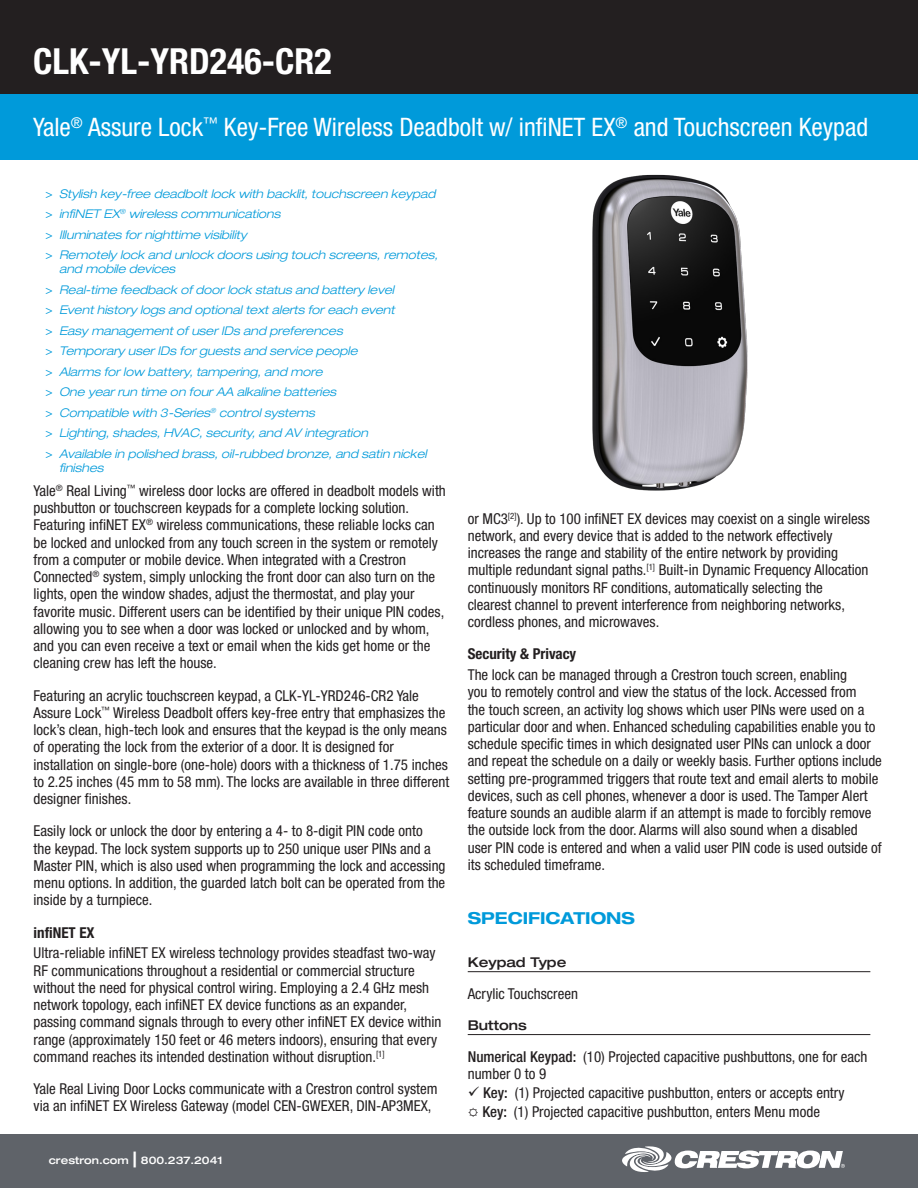
<style>
.page{position:relative;width:918px;height:1188px;background:#fff}
.page>*{position:absolute;margin:0;border:0;box-sizing:border-box;transform-origin:0 0}
.t1{font:700 condensed 36px "Helvetica Neue LT Std";color:#fff}
.t2{font:condensed 25.5px "Helvetica Neue LT Std";color:#fff}
.SPECIFICATIONS_title{font:700 expanded 16.5px "Helvetica Neue LT Std";color:#009ada}
.spec_description{font:condensed 15px/17.2px "Helvetica Neue LT Std";color:#231f20}
.bold_copy_headings{font:700 condensed 15px "Helvetica Neue LT Std";color:#231f20}
.spec_header{font:500 expanded 13.5px "Helvetica Neue LT Std";color:#231f20}
.t3{font:italic 300 expanded 12px/13.8px "Helvetica Neue LT Std";color:#009ada}
.t4{font:500 expanded 10.5px "Helvetica Neue LT Std";color:#fff}
.s1{font-weight:400;font-style:normal;font-stretch:condensed}
.s2{font-size:21px}
.s3{font-weight:500}
</style>
<div class="page">
<div style="left:0;top:0;width:918px;height:94px;background:#231f20"></div>
<div style="left:0;top:95px;width:918px;height:65px;background:#009ada"></div>
<div style="left:0;top:1134px;width:918px;height:54px;background:#5f6369"></div>
<svg style="left:622px;top:1146px;width:223px;height:26px"></svg>
<hr style="left:468px;top:971px;width:402px;height:1px;background:#231f20">
<hr style="left:468px;top:1034px;width:402px;height:1px;background:#231f20">
<img style="left:592px;top:174px;width:156px;height:317px">
<h1 class="t1" style="left:33px;top:40px;width:300px">CLK-YL-YRD246-CR2</h1>
<h2 class="t2" style="left:33px;top:113px;width:836px">Yale<sup>®</sup> Assure Lock<sup>™</sup> Key-Free Wireless Deadbolt w/ infiNET EX<sup>®</sup> and Touchscreen Keypad</h2>
<p class="t3" style="left:46px;top:187px;width:391px"><span class="s1">&gt;</span> Stylish key-free deadbolt lock with backlit, touchscreen keypad</p>
<p class="t3" style="left:46px;top:207px;width:236px"><span class="s1">&gt;</span> infiNET EX<sup>®</sup> wireless communications</p>
<p class="t3" style="left:46px;top:228px;width:203px"><span class="s1">&gt;</span> Illuminates for nighttime visibility</p>
<p class="t3" style="left:59px;top:248px;width:380px;text-indent:-14px"><span class="s1">&gt;</span> Remotely lock and unlock doors using touch screens, remotes, and mobile devices</p>
<p class="t3" style="left:46px;top:283px;width:350px"><span class="s1">&gt;</span> Real-time feedback of door lock status and battery level</p>
<p class="t3" style="left:46px;top:303px;width:351px"><span class="s1">&gt;</span> Event history logs and optional text alerts for each event</p>
<p class="t3" style="left:46px;top:324px;width:299px"><span class="s1">&gt;</span> Easy management of user IDs and preferences</p>
<p class="t3" style="left:46px;top:344px;width:314px"><span class="s1">&gt;</span> Temporary user IDs for guests and service people</p>
<p class="t3" style="left:46px;top:365px;width:279px"><span class="s1">&gt;</span> Alarms for low battery, tampering, and more</p>
<p class="t3" style="left:46px;top:385px;width:292px"><span class="s1">&gt;</span> One year run time on four AA alkaline batteries</p>
<p class="t3" style="left:46px;top:406px;width:271px"><span class="s1">&gt;</span> Compatible with 3-Series<sup>®</sup> control systems</p>
<p class="t3" style="left:46px;top:426px;width:324px"><span class="s1">&gt;</span> Lighting, shades, HVAC, security, and AV integration</p>
<p class="t3" style="left:59px;top:447px;width:369px;text-indent:-14px"><span class="s1">&gt;</span> Available in polished brass, oil-rubbed bronze, and satin nickel finishes</p>
<p class="spec_description" style="left:34px;top:482px;width:414px">Yale<sup>®</sup> Real Living<sup>™</sup> wireless door locks are offered in deadbolt models with pushbutton or touchscreen keypads for a complete locking solution.<br>Featuring infiNET EX<sup>®</sup> wireless communications, these reliable locks can be locked and unlocked from any touch screen in the system or remotely from a computer or mobile device. When integrated with a Crestron Connected<sup>®</sup> system, simply unlocking the front door can also turn on the lights, open the window shades, adjust the thermostat, and play your favorite music. Different users can be identified by their unique PIN codes, allowing you to see when a door was locked or unlocked and by whom, and you can even receive a text or email when the kids get home or the cleaning crew has left the house.</p>
<p class="spec_description" style="left:34px;top:686px;width:417px">Featuring an acrylic touchscreen keypad, a CLK-YL-YRD246-CR2 Yale Assure Lock<sup>™</sup> Wireless Deadbolt offers key-free entry that emphasizes the lock’s clean, high-tech look and ensures that the keypad is the only means of operating the lock from the exterior of a door. It is designed for installation on single-bore (one-hole) doors with a thickness of 1.75 inches to 2.25 inches (45 mm to 58 mm). The locks are available in three different designer finishes.</p>
<p class="spec_description" style="left:34px;top:822px;width:413px">Easily lock or unlock the door by entering a 4- to 8-digit PIN code onto<br>the keypad. The lock system supports up to 250 unique user PINs and a Master PIN, which is also used when programming the lock and accessing menu options. In addition, the guarded latch bolt can be operated from the inside by a turnpiece.</p>
<p class="bold_copy_headings" style="left:34px;top:923px;width:63px">infiNET EX</p>
<p class="spec_description" style="left:34px;top:944px;width:409px">Ultra-reliable infiNET EX wireless technology provides steadfast two-way RF communications throughout a residential or commercial structure without the need for physical control wiring. Employing a 2.4 GHz mesh network topology, each infiNET EX device functions as an expander, passing command signals through to every other infiNET EX device within range (approximately 150 feet or 46 meters indoors), ensuring that every command reaches its intended destination without disruption.<sup>[1]</sup></p>
<p class="spec_description" style="left:34px;top:1080px;width:405px">Yale Real Living Door Locks communicate with a Crestron control system via an infiNET EX Wireless Gateway (model CEN-GWEXER, DIN-AP3MEX,</p>
<p class="t4" style="left:49px;top:1153px;width:175px">crestron.com <span class="s2">|</span> 800.237.2041</p>
<p class="spec_description" style="left:468px;top:510px;width:404px">or MC3<sup>[2]</sup>). Up to 100 infiNET EX devices may coexist on a single wireless network, and every device that is added to the network effectively increases the range and stability of the entire network by providing multiple redundant signal paths.<sup>[1]</sup> Built-in Dynamic Frequency Allocation continuously monitors RF conditions, automatically selecting the clearest channel to prevent interference from neighboring networks, cordless phones, and microwaves.</p>
<p class="bold_copy_headings" style="left:468px;top:645px;width:110px">Security &amp; Privacy</p>
<p class="spec_description" style="left:468px;top:666px;width:416px">The lock can be managed through a Crestron touch screen, enabling<br>you to remotely control and view the status of the lock. Accessed from<br>the touch screen, an activity log shows which user PINs were used on a particular door and when. Enhanced scheduling capabilities enable you to schedule specific times in which designated user PINs can unlock a door and repeat the schedule on a daily or weekly basis. Further options include setting pre-programmed triggers that route text and email alerts to mobile devices, such as cell phones, whenever a door is used. The Tamper Alert feature sounds an audible alarm if an attempt is made to forcibly remove the outside lock from the door. Alarms will also sound when a disabled user PIN code is entered and when a valid user PIN code is used outside of its scheduled timeframe.</p>
<p class="SPECIFICATIONS_title" style="left:468px;top:908px;width:169px">SPECIFICATIONS</p>
<p class="spec_header" style="left:468px;top:954px;width:100px">Keypad Type</p>
<p class="spec_description" style="left:468px;top:985px;width:112px">Acrylic Touchscreen</p>
<p class="spec_header" style="left:468px;top:1016px;width:61px">Buttons</p>
<p class="spec_description" style="left:468px;top:1048px;width:401px"><span class="s3">Numerical Keypad:</span> (10) Projected capacitive pushbuttons, one for each number 0 to 9</p>
<p class="spec_description" style="left:468px;top:1084px;width:378px">✓ <span class="s3">Key:</span> (1) Projected capacitive pushbutton, enters or accepts entry</p>
<p class="spec_description" style="left:482px;top:1103px;width:339px"><span class="s3">Key:</span> (1) Projected capacitive pushbutton, enters Menu mode</p>
</div>
